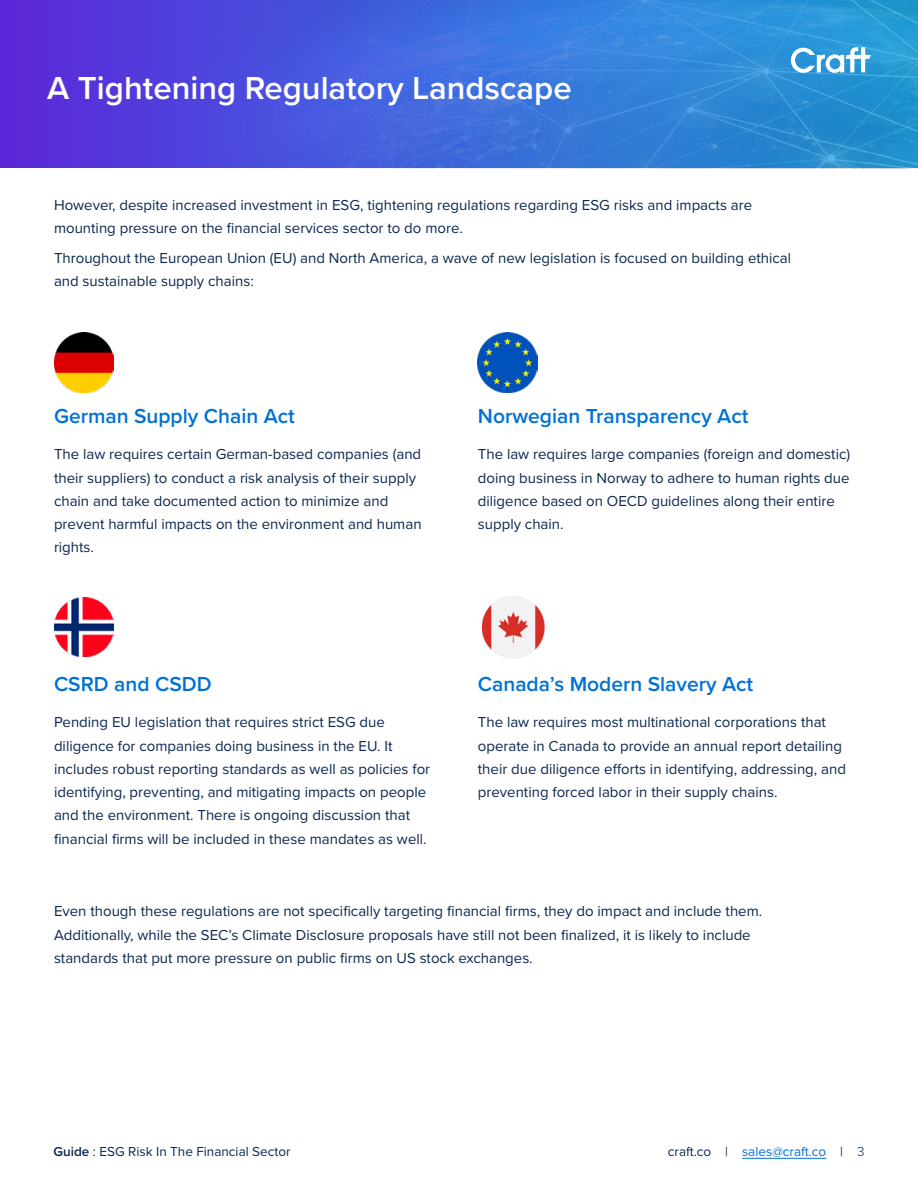
<style>
.page{position:relative;width:918px;height:1188px;background:#fff}
.page>*{position:absolute;margin:0;border:0;box-sizing:border-box;transform-origin:0 0}
.t1{font:600 33px "Proxima Nova";color:#fff}
.t2{font:600 21px "Proxima Nova";color:#0071d7}
.t3{font:15px/23.2px "Proxima Nova";color:#0b2750}
.t4{font:13.5px "Proxima Nova";color:#0b2750}
.t5{font:13.5px "Proxima Nova";color:#0071d7}
.s1{font-weight:600}
.s2{color:#0b2750}
.s3{font-weight:300;color:#0b2750}
</style>
<div class="page">
<hr style="left:742px;top:1158px;width:84px;height:1px;background:#0071d7">
<img style="left:0;top:0;width:918px;height:168px">
<svg style="left:791px;top:47px;width:80px;height:26px"></svg>
<img style="left:481px;top:596px;width:65px;height:62px">
<img style="left:54px;top:333px;width:59px;height:59px">
<img style="left:478px;top:333px;width:59px;height:59px">
<img style="left:54px;top:597px;width:59px;height:60px">
<h1 class="t1" style="left:47px;top:63px;width:526px">A Tightening Regulatory Landscape</h1>
<p class="t3" style="left:54px;top:193px;width:700px">However, despite increased investment in ESG, tightening regulations regarding ESG risks and impacts are mounting pressure on the financial services sector to do more.</p>
<p class="t3" style="left:54px;top:246px;width:739px">Throughout the European Union (EU) and North America, a wave of new legislation is focused on building ethical and sustainable supply chains:</p>
<h2 class="t2" style="left:54px;top:400px;width:242px">German Supply Chain Act</h2>
<p class="t3" style="left:54px;top:442px;width:369px">The law requires certain German-based companies (and their suppliers) to conduct a risk analysis of their supply chain and take documented action to minimize and prevent harmful impacts on the environment and human rights.</p>
<h2 class="t2" style="left:478px;top:400px;width:272px">Norwegian Transparency Act</h2>
<p class="t3" style="left:478px;top:442px;width:374px">The law requires large companies (foreign and domestic) doing business in Norway to adhere to human rights due diligence based on OECD guidelines along their entire supply chain.</p>
<h2 class="t2" style="left:54px;top:668px;width:159px">CSRD and CSDD</h2>
<p class="t3" style="left:54px;top:710px;width:378px">Pending EU legislation that requires strict ESG due diligence for companies doing business in the EU. It includes robust reporting standards as well as policies for identifying, preventing, and mitigating impacts on people and the environment. There is ongoing discussion that financial firms will be included in these mandates as well.</p>
<h2 class="t2" style="left:478px;top:668px;width:277px">Canada’s Modern Slavery Act</h2>
<p class="t3" style="left:478px;top:710px;width:370px">The law requires most multinational corporations that operate in Canada to provide an annual report detailing their due diligence efforts in identifying, addressing, and preventing forced labor in their supply chains.</p>
<p class="t3" style="left:54px;top:899px;width:710px">Even though these regulations are not specifically targeting financial firms, they do impact and include them.<br>Additionally, while the SEC’s Climate Disclosure proposals have still not been finalized, it is likely to include standards that put more pressure on public firms on US stock exchanges.</p>
<p class="t4" style="left:53px;top:1142px;width:239px"><span class="s1">Guide</span> : ESG Risk In The Financial Sector</p>
<p class="t5" style="left:668px;top:1142px;width:198px"><span class="s2">craft.co |</span> sales@craft.co <span class="s2">|</span> <span class="s3">3</span></p>
</div>
